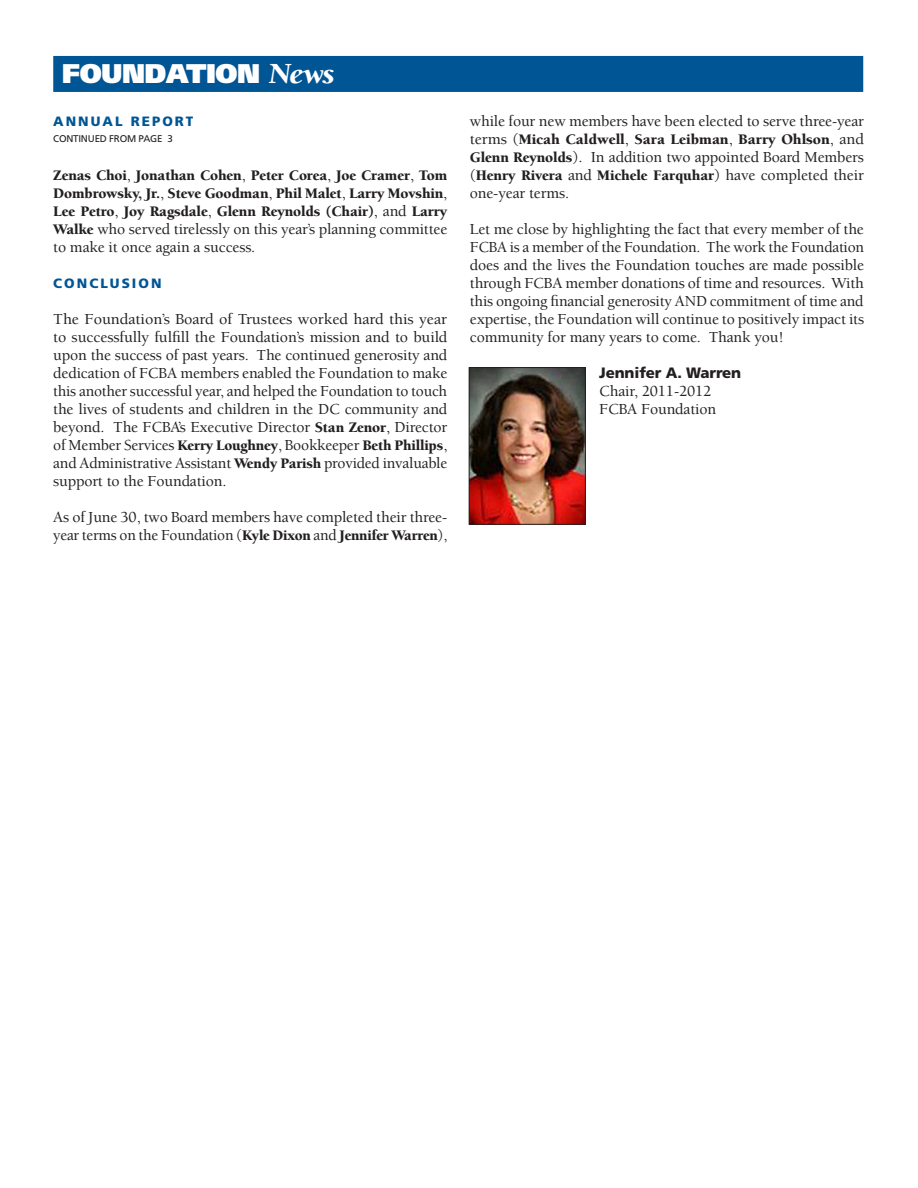
<style>
.page{position:relative;width:918px;height:1188px;background:#fff}
.page>*{position:absolute;margin:0;border:0;box-sizing:border-box;transform-origin:0 0}
.Section_Head{font:900 27px "Frutiger";letter-spacing:-.02em;color:#fff}
.t1{font:500 15.75px/18px "Berkeley";letter-spacing:-.01em;color:#231f20}
.t2{font:900 15px/18px "Berkeley";letter-spacing:-.01em;color:#231f20;text-align:justify}
.Byline{font:900 15px "Frutiger";letter-spacing:-.01em;color:#231f20}
.Continued_From_Head{font:900 13.5px "Frutiger";letter-spacing:.15em;color:#005595}
.Normal_Subhead{font:900 13.5px "Frutiger";letter-spacing:.15em;color:#005595}
.Continued_From{font:9.75px "Frutiger";letter-spacing:-.02em;color:#231f20}
.s1{font-family:"Berkeley";font-style:italic;font-size:30px}
.s2{font-weight:500;font-size:15.75px}
.s3{font-weight:900;font-size:15px}
</style>
<div class="page">
<div style="left:53px;top:56px;width:810px;height:36px;background:#005595"></div>
<img style="left:471px;top:369px;width:113px;height:154px">
<div style="left:469px;top:367px;width:117px;height:158px;border:1px solid #231f20"></div>
<p class="Section_Head" style="left:62px;top:57px;width:274px">FOUNDATION <span class="s1">News</span></p>
<p class="Continued_From_Head" style="left:53px;top:113px;width:141px">ANNUAL REPORT</p>
<p class="Continued_From" style="left:53px;top:133px;width:121px">CONTINUED FROM PAGE 3</p>
<p class="t2" style="left:53px;top:167px;width:396px">Zenas Choi<span class="s2">,</span> Jonathan Cohen<span class="s2">,</span> Peter Corea<span class="s2">,</span> Joe Cramer<span class="s2">,</span> Tom Dombrowsky, Jr.<span class="s2">,</span> Steve Goodman<span class="s2">,</span> Phil Malet<span class="s2">,</span> Larry Movshin<span class="s2">, </span>Lee Petro<span class="s2">,</span> Joy Ragsdale<span class="s2">,</span> Glenn Reynolds (Chair)<span class="s2">, and</span> Larry</p>
<p class="t1" style="left:53px;top:220px;width:396px"><span class="s3">Walke</span> who served tirelessly on this year’s planning committee to make it once again a success.</p>
<p class="Normal_Subhead" style="left:53px;top:275px;width:110px">CONCLUSION</p>
<p class="t1" style="left:53px;top:310px;width:396px;text-align:justify">The Foundation’s Board of Trustees worked hard this year to successfully fulfill the Foundation’s mission and to build upon the success of past years. The continued generosity and dedication of FCBA members enabled the Foundation to make this another successful year, and helped the Foundation to touch the lives of students and children in the DC community and beyond. The FCBA’s Executive Director <span class="s3">Stan Zenor</span>, Director of Member Services <span class="s3">Kerry Loughney</span>, Bookkeeper <span class="s3">Beth Phillips</span>, and Administrative Assistant <span class="s3">Wendy Parish</span> provided invaluable support to the Foundation.</p>
<p class="t1" style="left:53px;top:508px;width:396px">As of June 30, two Board members have completed their three&shy;year terms on the Foundation (<span class="s3">Kyle Dixon</span> and <span class="s3">Jennifer Warren</span>),</p>
<p class="t1" style="left:470px;top:112px;width:396px">while four new members have been elected to serve three-year</p>
<p class="t2" style="left:470px;top:131px;width:396px"><span class="s2">terms (</span>Micah Caldwell<span class="s2">,</span> Sara Leibman<span class="s2">,</span> Barry Ohlson<span class="s2">, and</span></p>
<p class="t1" style="left:470px;top:148px;width:396px"><span class="s3">Glenn Reynolds</span>). In addition two appointed Board Members</p>
<p class="t2" style="left:470px;top:167px;width:396px"><span class="s2">(</span>Henry Rivera <span class="s2">and</span> Michele Farquhar<span class="s2">) have completed their</span></p>
<p class="t1" style="left:470px;top:184px;width:101px">one-year terms.</p>
<p class="t1" style="left:470px;top:220px;width:396px;text-align:justify">Let me close by highlighting the fact that every member of the FCBA is a member of the Foundation. The work the Foundation does and the lives the Foundation touches are made possible through FCBA member donations of time and resources. With this ongoing financial generosity AND commitment of time and expertise, the Foundation will continue to positively impact its community for many years to come. Thank you!</p>
<p class="Byline" style="left:599px;top:364px;width:144px">Jennifer A. Warren</p>
<p class="t1" style="left:599px;top:382px;width:114px">Chair, 2011-2012</p>
<p class="t1" style="left:599px;top:400px;width:119px">FCBA Foundation</p>
</div>
